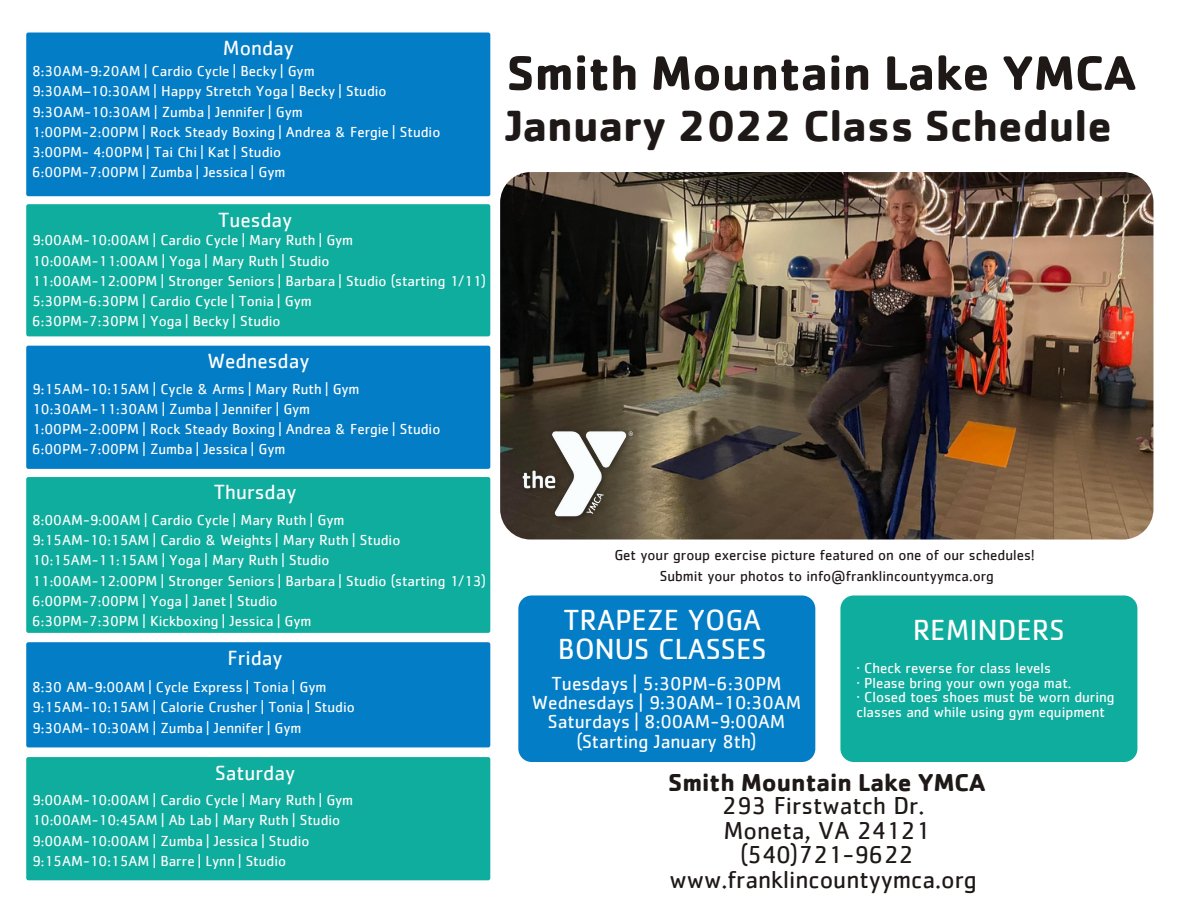
<style>
.page{position:relative;width:1188px;height:918px;background:#fff}
.page>*{position:absolute;margin:0;border:0;box-sizing:border-box;transform-origin:0 0}
.t1{font:700 50.1px "Cachet";color:#1e1817}
.t2{font:700 45px "Cachet";color:#1e1817}
.t3{font:30px "Cachet";color:#fffefe}
.t4{font:25.35px "Cachet";color:#1e1817}
.t5{font:700 25.35px "Cachet";color:#1e1817}
.t6{font:21.15px "Cachet";color:#fffefe}
.t7{font:19.5px "Cachet";color:#fffefe}
.t8{font:15px/14.7px "Cachet";color:#fffefe}
.t9{font:15px "Cachet";color:#1e1817}
</style>
<div class="page">
<div style="left:26px;top:32px;width:465px;height:165px;background:#037dc6"></div>
<div style="left:26px;top:204px;width:465px;height:133px;background:#0fad9d"></div>
<div style="left:26px;top:345px;width:465px;height:124px;background:#037dc6"></div>
<div style="left:26px;top:477px;width:465px;height:156px;background:#0fad9d"></div>
<div style="left:26px;top:642px;width:465px;height:106px;background:#037dc6"></div>
<div style="left:26px;top:757px;width:465px;height:124px;background:#0fad9d"></div>
<img style="left:500px;top:172px;width:653px;height:368px;border-radius:30px">
<div style="left:840px;top:595px;width:297px;height:167px;background:#0fad9d;border-radius:13px"></div>
<div style="left:518px;top:595px;width:297px;height:167px;background:#037dc6;border-radius:13px"></div>
<img style="left:518px;top:427px;width:122px;height:96px">
<p class="t6" style="left:223px;top:38px;width:73px">Monday</p>
<p class="t8" style="left:32px;top:64px;width:284px">8:30AM-9:20AM | Cardio Cycle | Becky | Gym</p>
<p class="t8" style="left:32px;top:85px;width:356px">9:30AM–10:30AM | Happy Stretch Yoga | Becky | Studio</p>
<p class="t8" style="left:32px;top:105px;width:272px">9:3OAM-10:30AM | Zumba | Jennifer | Gym</p>
<p class="t8" style="left:32px;top:125px;width:410px">1:00PM-2:00PM | Rock Steady Boxing | Andrea &amp; Fergie | Studio</p>
<p class="t8" style="left:32px;top:145px;width:251px">3:00PM- 4:00PM | Tai Chi | Kat | Studio</p>
<p class="t8" style="left:32px;top:166px;width:255px">6:00PM-7:00PM | Zumba | Jessica | Gym</p>
<p class="t6" style="left:218px;top:210px;width:76px">Tuesday</p>
<p class="t8" style="left:32px;top:234px;width:323px">9:00AM-10:00AM | Cardio Cycle | Mary Ruth | Gym</p>
<p class="t8" style="left:32px;top:254px;width:299px">10:00AM-11:00AM | Yoga | Mary Ruth | Studio</p>
<p class="t8" style="left:32px;top:274px;width:455px">11:00AM-12:00PM | Stronger Seniors | Barbara | Studio (starting 1/11)</p>
<p class="t8" style="left:32px;top:295px;width:281px">5:30PM-6:30PM | Cardio Cycle | Tonia | Gym</p>
<p class="t8" style="left:32px;top:315px;width:250px">6:30PM-7:30PM | Yoga | Becky | Studio</p>
<p class="t6" style="left:207px;top:351px;width:104px">Wednesday</p>
<p class="t8" style="left:32px;top:382px;width:329px">9:15AM-10:15AM | Cycle &amp; Arms | Mary Ruth | Gym</p>
<p class="t8" style="left:32px;top:402px;width:280px">10:30AM-11:30AM | Zumba | Jennifer | Gym</p>
<p class="t8" style="left:32px;top:422px;width:410px">1:00PM-2:00PM | Rock Steady Boxing | Andrea &amp; Fergie | Studio</p>
<p class="t8" style="left:32px;top:443px;width:255px">6:00PM-7:00PM | Zumba | Jessica | Gym</p>
<p class="t6" style="left:214px;top:483px;width:84px">Thursday</p>
<p class="t8" style="left:32px;top:513px;width:314px">8:00AM-9:00AM | Cardio Cycle | Mary Ruth | Gym</p>
<p class="t8" style="left:32px;top:534px;width:370px">9:15AM-10:15AM | Cardio &amp; Weights | Mary Ruth | Studio</p>
<p class="t8" style="left:32px;top:554px;width:299px">10:15AM-11:15AM | Yoga | Mary Ruth | Studio</p>
<p class="t8" style="left:32px;top:574px;width:455px">11:00AM-12:00PM | Stronger Seniors | Barbara | Studio (starting 1/13)</p>
<p class="t8" style="left:32px;top:594px;width:247px">6:00PM-7:00PM | Yoga | Janet | Studio</p>
<p class="t8" style="left:32px;top:615px;width:281px">6:30PM-7:30PM | Kickboxing | Jessica | Gym</p>
<p class="t6" style="left:228px;top:648px;width:57px">Friday</p>
<p class="t8" style="left:32px;top:681px;width:296px">8:30 AM-9:00AM | Cycle Express | Tonia | Gym</p>
<p class="t8" style="left:32px;top:701px;width:324px">9:15AM-10:15AM | Calorie Crusher | Tonia | Studio</p>
<p class="t8" style="left:32px;top:721px;width:271px">9:30AM-10:30AM | Zumba | Jennifer | Gym</p>
<p class="t6" style="left:215px;top:763px;width:81px">Saturday</p>
<p class="t8" style="left:32px;top:794px;width:323px">9:00AM-10:00AM | Cardio Cycle | Mary Ruth | Gym</p>
<p class="t8" style="left:32px;top:814px;width:310px">10:00AM-10:45AM | Ab Lab | Mary Ruth | Studio</p>
<p class="t8" style="left:32px;top:834px;width:279px">9:00AM-10:00AM | Zumba | Jessica | Studio</p>
<p class="t8" style="left:32px;top:854px;width:256px">9:15AM-10:15AM | Barre | Lynn | Studio</p>
<p class="t1" style="left:506px;top:40px;width:631px">Smith Mountain Lake YMCA</p>
<p class="t2" style="left:506px;top:96px;width:607px">January 2022 Class Schedule</p>
<p class="t9" style="left:614px;top:549px;width:422px">Get your group exercise picture featured on one of our schedules!</p>
<p class="t9" style="left:660px;top:569px;width:336px">Submit your photos to info@franklincountyymca.org</p>
<p class="t3" style="left:564px;top:607px;width:199px">TRAPEZE YOGA</p>
<p class="t3" style="left:558px;top:636px;width:210px">BONUS CLASSES</p>
<p class="t7" style="left:552px;top:675px;width:232px">Tuesdays | 5:30PM-6:30PM</p>
<p class="t7" style="left:532px;top:694px;width:271px">Wednesdays | 9:30AM-10:30AM</p>
<p class="t7" style="left:548px;top:713px;width:239px">Saturdays | 8:00AM-9:00AM</p>
<p class="t7" style="left:577px;top:732px;width:181px">(Starting January 8th)</p>
<p class="t3" style="left:913px;top:617px;width:153px">REMINDERS</p>
<p class="t8" style="left:856px;top:661px;width:196px">· Check reverse for class levels</p>
<p class="t8" style="left:856px;top:676px;width:217px">· Please bring your own yoga mat.</p>
<p class="t8" style="left:856px;top:690px;width:260px">· Closed toes shoes must be worn during classes and while using gym equipment</p>
<p class="t5" style="left:668px;top:766px;width:319px">Smith Mountain Lake YMCA</p>
<p class="t4" style="left:722px;top:794px;width:204px">293 Firstwatch Dr.</p>
<p class="t4" style="left:723px;top:819px;width:208px">Moneta, VA 24121</p>
<p class="t4" style="left:740px;top:843px;width:175px">(540)721-9622</p>
<p class="t4" style="left:669px;top:868px;width:309px">www.franklincountyymca.org</p>
</div>
